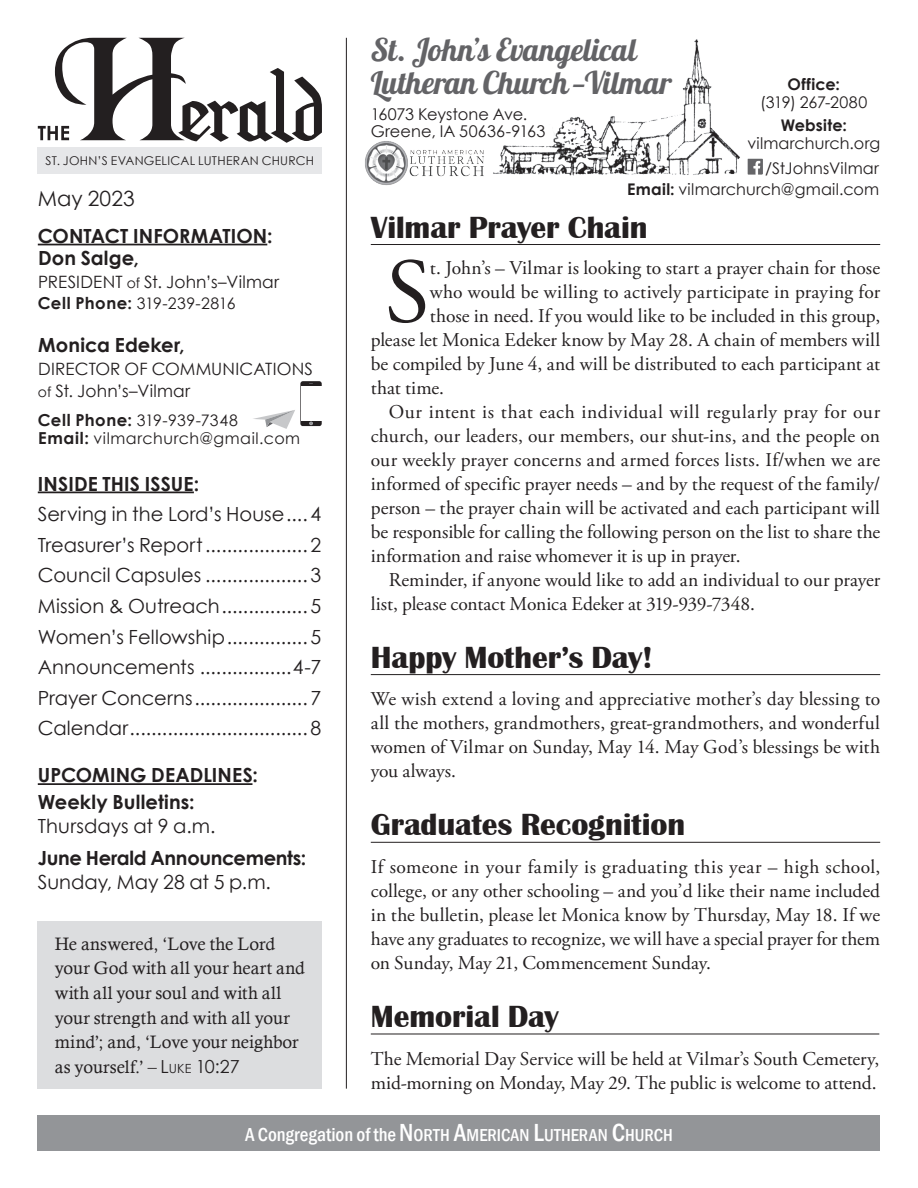
<style>
.page{position:relative;width:918px;height:1188px;background:#fff}
.page>*{position:absolute;margin:0;border:0;box-sizing:border-box;transform-origin:0 0}
.Copy{font:91.95px "Adobe Garamond Pro";color:#231f20}
.t1{font:700 31.5px "Britannic";letter-spacing:-.005em;color:#231f20}
.t2{font:31.35px "Lobster 1.4";color:#636366}
.Info{font:21px "Century Gothic";color:#231f20}
.Copy-2{font:19.5px/24px "Adobe Garamond Pro";color:#231f20;text-align:justify}
.Info-2{font:19.5px "Century Gothic";color:#231f20}
.Info-3{font:700 19.5px "Century Gothic";letter-spacing:.005em;color:#231f20}
.Info-4{font:700 19.5px "Century Gothic";letter-spacing:-.02em;color:#231f20}
.Info-5{font:18px/24.6px "Calisto";letter-spacing:.005em;color:#231f20}
.t3{font:500 condensed 17.85px "Franklin Gothic";color:#fff}
.t4{font:16.95px/22.5px "Century Gothic";letter-spacing:.01em;color:#231f20}
.t5{font:16.2px "Century Gothic";letter-spacing:.005em;color:#231f20}
.t6{font:16.2px "Century Gothic";letter-spacing:-.02em;color:#231f20}
.t7{font:16.05px "Century Gothic";letter-spacing:.01em;color:#231f20}
.t8{font:700 16.05px "Century Gothic";letter-spacing:.015em;color:#231f20}
.t9{font:15.9px "Century Gothic";letter-spacing:.035em;color:#231f20}
.t10{font:15.9px "Century Gothic";letter-spacing:-.03em;color:#231f20}
.t11{font:12.15px "Century Gothic";letter-spacing:.025em;color:#231f20}
.s1{font-size:13.95px}
.s2{font-weight:700;font-size:16.5px}
.s3{font-family:"Century Gothic"}
.s4{font-family:"Century Gothic";font-size:12.6px}
.s5{font-weight:700}
.s6{font-size:19.35px}
.s7{font-size:25.35px}
</style>
<div class="page">
<svg style="left:38px;top:38px;width:284px;height:105px"></svg>
<div style="left:38px;top:147px;width:284px;height:27px;background:#e6e7e9"></div>
<hr style="left:346px;top:38px;width:1px;height:1051px;background:#231f20">
<div style="left:38px;top:1115px;width:842px;height:35px;background:#939598"></div>
<img style="left:493px;top:39px;width:247px;height:137px">
<img style="left:365px;top:141px;width:119px;height:44px">
<img style="left:747px;top:159px;width:16px;height:15px">
<div style="left:38px;top:921px;width:284px;height:168px;background:#dcdddf"></div>
<hr style="left:38px;top:492px;width:156px;height:1px;background:#231f20">
<hr style="left:38px;top:783px;width:214px;height:2px;background:#231f20">
<hr style="left:38px;top:244px;width:229px;height:1px;background:#231f20">
<svg style="left:253px;top:381px;width:69px;height:48px"></svg>
<hr style="left:371px;top:1034px;width:508px;height:1px;background:#231f20">
<hr style="left:371px;top:674px;width:509px;height:1px;background:#231f20">
<hr style="left:371px;top:842px;width:509px;height:1px;background:#231f20">
<hr style="left:371px;top:244px;width:509px;height:1px;background:#231f20">
<p class="t11" style="left:46px;top:153px;width:270px">ST. JOHN’S EVANGELICAL LUTHERAN CHURCH</p>
<p class="Info" style="left:38px;top:185px;width:99px">May 2023</p>
<p class="Info-3" style="left:38px;top:223px;width:236px">CONTACT INFORMATION:</p>
<p class="Info-3" style="left:38px;top:246px;width:102px">Don Salge,</p>
<p class="t4" style="left:38px;top:270px;width:243px">PRESIDENT <span class="s1">of</span> St. John’s–Vilmar</p>
<p class="t10" style="left:38px;top:293px;width:199px"><span class="s2">Cell Phone:</span> 319-239-2816</p>
<p class="Info-3" style="left:38px;top:333px;width:148px">Monica Edeker,</p>
<p class="t4" style="left:38px;top:357px;width:277px">DIRECTOR OF COMMUNICATIONS <span class="s1">of</span> St. John’s–Vilmar</p>
<p class="t9" style="left:38px;top:410px;width:202px"><span class="s2">Cell Phone:</span> 319-939-7348</p>
<p class="t9" style="left:38px;top:428px;width:263px"><span class="s2">Email:</span> vilmarchurch@gmail.com</p>
<p class="Info-3" style="left:38px;top:471px;width:163px">INSIDE THIS ISSUE:</p>
<p class="Info-2" style="left:38px;top:502px;width:285px">Serving in the Lord’s House.... 4</p>
<p class="Info-2" style="left:38px;top:533px;width:285px">Treasurer’s Report................... 2</p>
<p class="Info-2" style="left:38px;top:563px;width:285px">Council Capsules ................... 3</p>
<p class="Info-2" style="left:38px;top:594px;width:285px">Mission &amp; Outreach................ 5</p>
<p class="Info-2" style="left:38px;top:625px;width:285px">Women’s Fellowship............... 5</p>
<p class="Info-2" style="left:38px;top:655px;width:285px">Announcements .................4-7</p>
<p class="Info-2" style="left:38px;top:686px;width:285px">Prayer Concerns.....................7</p>
<p class="Info-2" style="left:38px;top:716px;width:285px">Calendar................................. 8</p>
<p class="Info-3" style="left:38px;top:763px;width:222px">UPCOMING DEADLINES:</p>
<p class="Info-3" style="left:38px;top:790px;width:158px">Weekly Bulletins:</p>
<p class="Info-2" style="left:38px;top:814px;width:179px">Thursdays at 9 a.m.</p>
<p class="Info-4" style="left:38px;top:845px;width:270px">June Herald Announcements:</p>
<p class="Info-2" style="left:38px;top:870px;width:235px">Sunday, May 28 at 5 p.m.</p>
<p class="Info-5" style="left:55px;top:931px;width:252px">He answered, ‘Love the Lord your God with all your heart and with all your soul and with all your strength and with all your mind’; and, ‘Love your neighbor as yourself.’ – <span class="s3">L</span><span class="s4">uke</span> <span class="s3">10:27</span></p>
<p class="t2" style="left:371px;top:30px;width:267px">St. John’s Evangelical</p>
<p class="t2" style="left:371px;top:63px;width:303px">Lutheran Church—Vilmar</p>
<p class="t6" style="left:371px;top:104px;width:158px">16073 Keystone Ave.</p>
<p class="t5" style="left:371px;top:121px;width:176px">Greene, IA 50636-9163</p>
<p class="t8" style="left:788px;top:74px;width:54px">Office:</p>
<p class="t7" style="left:760px;top:93px;width:109px">(319) 267-2080</p>
<p class="t8" style="left:781px;top:115px;width:68px">Website:</p>
<p class="t7" style="left:747px;top:133px;width:134px">vilmarchurch.org</p>
<p class="t7" style="left:765px;top:158px;width:115px">/StJohnsVilmar</p>
<p class="t7" style="left:627px;top:179px;width:254px"><span class="s5">Email:</span> vilmarchurch@gmail.com</p>
<p class="t1" style="left:371px;top:209px;width:278px">Vilmar Prayer Chain</p>
<p class="Copy" style="left:385px;top:237px;width:46px">S</p>
<p class="Copy-2" style="left:430px;top:256px;width:452px">t. John’s – Vilmar is looking to start a prayer chain for those</p>
<p class="Copy-2" style="left:430px;top:280px;width:452px">who would be willing to actively participate in praying for</p>
<p class="Copy-2" style="left:430px;top:304px;width:452px">those in need. If you would like to be included in this group,</p>
<p class="Copy-2" style="left:371px;top:328px;width:511px">please let Monica Edeker know by May 28. A chain of members will</p>
<p class="Copy-2" style="left:371px;top:352px;width:511px">be compiled by June 4, and will be distributed to each participant at</p>
<p class="Copy-2" style="left:371px;top:376px;width:75px">that time.</p>
<p class="Copy-2" style="left:371px;top:400px;width:511px;text-indent:18px">Our intent is that each individual will regularly pray for our church, our leaders, our members, our shut-ins, and the people on our weekly prayer concerns and armed forces lists. If/when we are informed of specific prayer needs – and by the request of the family/ person – the prayer chain will be activated and each participant will be responsible for calling the following person on the list to share the information and raise whomever it is up in prayer.</p>
<p class="Copy-2" style="left:371px;top:568px;width:511px;text-indent:18px">Reminder, if anyone would like to add an individual to our prayer list, please contact Monica Edeker at 319-939-7348.</p>
<p class="t1" style="left:371px;top:640px;width:284px">Happy Mother’s Day!</p>
<p class="Copy-2" style="left:371px;top:688px;width:511px">We wish extend a loving and appreciative mother’s day blessing to all the mothers, grandmothers, great-grandmothers, and wonderful women of Vilmar on Sunday, May 14. May God’s blessings be with you always.</p>
<p class="t1" style="left:371px;top:807px;width:316px">Graduates Recognition</p>
<p class="Copy-2" style="left:371px;top:855px;width:511px">If someone in your family is graduating this year – high school, college, or any other schooling – and you’d like their name included in the bulletin, please let Monica know by Thursday, May 18. If we have any graduates to recognize, we will have a special prayer for them on Sunday, May 21, Commencement Sunday.</p>
<p class="t1" style="left:371px;top:999px;width:189px">Memorial Day</p>
<p class="Copy-2" style="left:371px;top:1047px;width:510px">The Memorial Day Service will be held at Vilmar’s South Cemetery, mid-morning on Monday, May 29. The public is welcome to attend.</p>
<p class="t3" style="left:245px;top:1124px;width:429px"><span class="s6">A Congregation of the</span> <span class="s7">N</span>ORTH <span class="s7">A</span>MERICAN <span class="s7">L</span>UTHERAN <span class="s7">C</span>HURCH</p>
</div>
